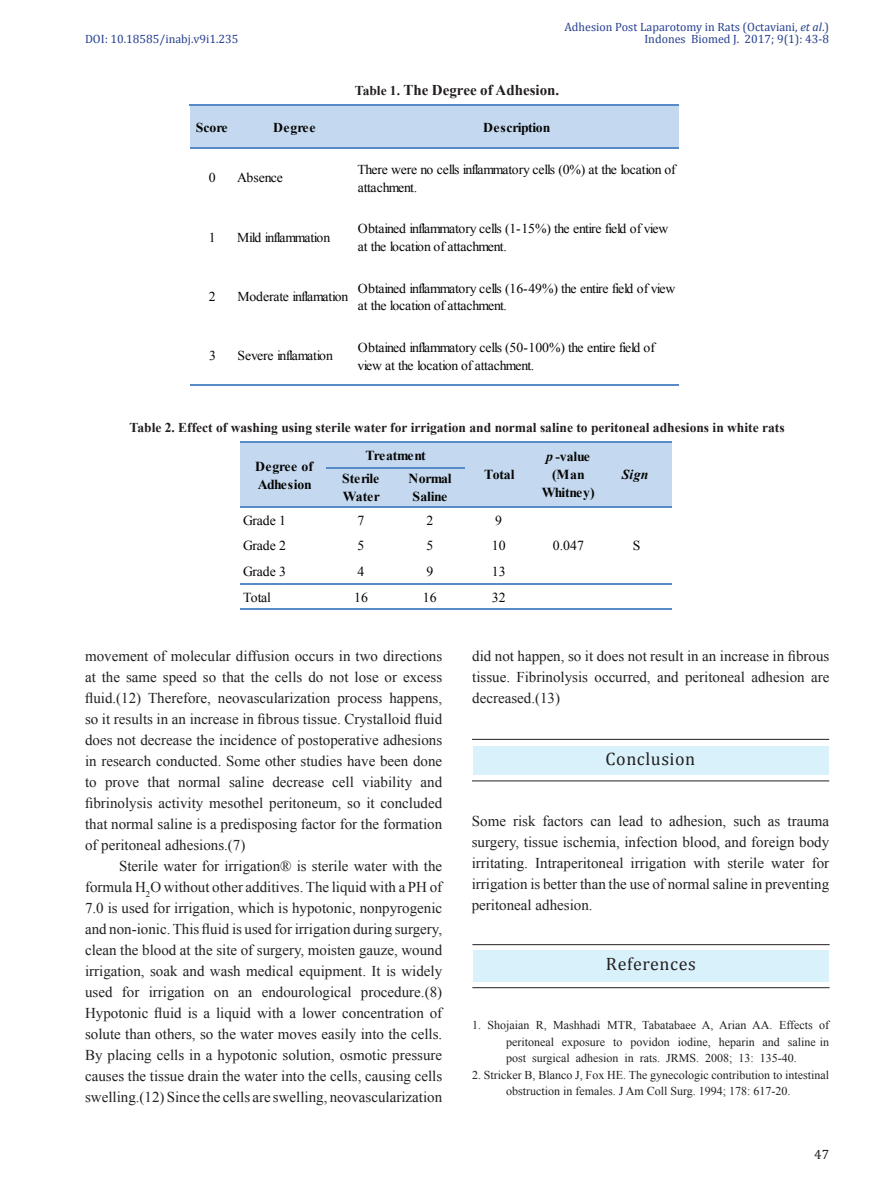
<style>
.page{position:relative;width:893px;height:1191px;background:#fff}
.page>*{position:absolute;margin:0;border:0;box-sizing:border-box;transform-origin:0 0}
.t1{font:18px "Cambria";letter-spacing:.03em;color:#231f20}
.t2{font:15px/21px "Times New Roman";color:#231f20;text-align:justify}
.t3{font:700 15px "Times New Roman";color:#231f20}
.t4{font:700 13.65px/18px "Times New Roman";letter-spacing:-.02em;color:#050504;text-align:center}
.t5{font:13.65px "Times New Roman";letter-spacing:-.005em;color:#050504}
.t6{font:700 13.65px/18px "Times New Roman";color:#050504}
.t7{font:italic 700 13.65px "Times New Roman";color:#050504}
.t8{font:13.5px/17.9px "Times New Roman";letter-spacing:-.025em;color:#050504}
.t9{font:700 13.5px "Times New Roman";color:#231f20}
.t10{font:700 13.5px "Times New Roman";color:#050504}
.t11{font:13.5px "Times New Roman";letter-spacing:-.085em;color:#050504}
.t12{font:13.5px "Cambria";color:#231f20}
.t13{font:12px/16.5px "Times New Roman";color:#231f20;text-align:justify}
.t14{font:12px "Cambria";color:#253f8e}
.s1{font-style:italic}
.s2{font-size:13.5px}
</style>
<div class="page">
<hr style="left:472px;top:739px;width:357px;height:1px;background:#231f20">
<hr style="left:472px;top:780px;width:357px;height:1px;background:#231f20">
<div style="left:473px;top:746px;width:355px;height:28px;background:#d9f1fb"></div>
<div style="left:241px;top:442px;width:431px;height:65px;background:#c4d9f0"></div>
<hr style="left:241px;top:583px;width:292px;height:1px;background:#568bc8">
<hr style="left:241px;top:441px;width:431px;height:2px;background:#568bc8">
<hr style="left:327px;top:467px;width:138px;height:2px;background:#568bc8">
<hr style="left:241px;top:505px;width:431px;height:2px;background:#568bc8">
<hr style="left:533px;top:583px;width:139px;height:1px;background:#568bc8">
<hr style="left:241px;top:608px;width:431px;height:2px;background:#568bc8">
<div style="left:190px;top:105px;width:489px;height:43px;background:#c4d9f0"></div>
<hr style="left:190px;top:104px;width:165px;height:2px;background:#568bc8">
<hr style="left:355px;top:104px;width:324px;height:2px;background:#568bc8">
<hr style="left:190px;top:147px;width:489px;height:1px;background:#568bc8">
<hr style="left:190px;top:384px;width:489px;height:2px;background:#568bc8">
<hr style="left:472px;top:944px;width:358px;height:1px;background:#231f20">
<hr style="left:472px;top:987px;width:358px;height:1px;background:#231f20">
<div style="left:473px;top:949px;width:356px;height:32px;background:#d9f1fb"></div>
<p class="t14" style="left:564px;top:22px;width:266px">Adhesion Post Laparotomy in Rats (Octaviani, <span class="s1">et al</span>.)</p>
<p class="t14" style="left:85px;top:34px;width:155px">DOI: 10.18585/inabj.v9i1.235</p>
<p class="t14" style="left:644px;top:34px;width:186px">Indones Biomed J. 2017; 9(1): 43-8</p>
<p class="t3" style="left:355px;top:85px;width:206px"><span class="s2">Table 1.</span> The Degree of Adhesion.</p>
<p class="t10" style="left:196px;top:122px;width:33px">Score</p>
<p class="t10" style="left:273px;top:122px;width:44px">Degree</p>
<p class="t10" style="left:483px;top:122px;width:69px">Description</p>
<p class="t8" style="left:209px;top:170px;width:8px">0</p>
<p class="t8" style="left:237px;top:170px;width:47px">Absence</p>
<p class="t8" style="left:358px;top:162px;width:320px">There were no cells inflammatory cells (0%) at the location of attachment.</p>
<p class="t8" style="left:209px;top:229px;width:8px">1</p>
<p class="t11" style="left:237px;top:232px;width:95px">Mild inflammation</p>
<p class="t8" style="left:358px;top:221px;width:312px">Obtained inflammatory cells (1-15%) the entire field of view at the location of attachment.</p>
<p class="t8" style="left:209px;top:289px;width:8px">2</p>
<p class="t8" style="left:237px;top:289px;width:113px">Moderate inflamation</p>
<p class="t8" style="left:358px;top:280px;width:319px">Obtained inflammatory cells (16-49%) the entire field of view at the location of attachment.</p>
<p class="t8" style="left:209px;top:348px;width:8px">3</p>
<p class="t8" style="left:237px;top:348px;width:97px">Severe inflamation</p>
<p class="t8" style="left:358px;top:340px;width:299px">Obtained inflammatory cells (50-100%) the entire field of view at the location of attachment.</p>
<p class="t9" style="left:130px;top:422px;width:656px">Table 2. Effect of washing using sterile water for irrigation and normal saline to peritoneal adhesions in white rats</p>
<p class="t6" style="left:255px;top:458px;width:59px">Degree of<br>Adhesion</p>
<p class="t4" style="left:365px;top:448px;width:62px">Treatment</p>
<p class="t4" style="left:342px;top:471px;width:39px;text-align:left">Sterile<br>Water</p>
<p class="t4" style="left:408px;top:471px;width:45px">Normal<br>Saline</p>
<p class="t4" style="left:542px;top:449px;width:54px"><span class="s1">p</span> -value (Man<br>Whitney)</p>
<p class="t4" style="left:484px;top:467px;width:32px">Total</p>
<p class="t7" style="left:622px;top:470px;width:28px">Sign</p>
<p class="t5" style="left:243px;top:515px;width:45px">Grade 1</p>
<p class="t5" style="left:358px;top:515px;width:8px">7</p>
<p class="t5" style="left:426px;top:515px;width:8px">2</p>
<p class="t5" style="left:495px;top:515px;width:8px">9</p>
<p class="t5" style="left:243px;top:541px;width:45px">Grade 2</p>
<p class="t5" style="left:358px;top:541px;width:8px">5</p>
<p class="t5" style="left:426px;top:541px;width:8px">5</p>
<p class="t5" style="left:492px;top:541px;width:15px">10</p>
<p class="t5" style="left:243px;top:566px;width:45px">Grade 3</p>
<p class="t5" style="left:358px;top:566px;width:8px">4</p>
<p class="t5" style="left:426px;top:566px;width:8px">9</p>
<p class="t5" style="left:492px;top:566px;width:15px">13</p>
<p class="t5" style="left:243px;top:592px;width:29px">Total</p>
<p class="t5" style="left:354px;top:592px;width:15px">16</p>
<p class="t5" style="left:423px;top:592px;width:15px">16</p>
<p class="t5" style="left:492px;top:592px;width:15px">32</p>
<p class="t5" style="left:553px;top:541px;width:32px">0.047</p>
<p class="t5" style="left:633px;top:541px;width:9px">S</p>
<p class="t2" style="left:85px;top:647px;width:359px">movement of molecular diffusion occurs in two directions at the same speed so that the cells do not lose or excess fluid.(12) Therefore, neovascularization process happens, so it results in an increase in fibrous tissue. Crystalloid fluid does not decrease the incidence of postoperative adhesions in research conducted. Some other studies have been done to prove that normal saline decrease cell viability and fibrinolysis activity mesothel peritoneum, so it concluded that normal saline is a predisposing factor for the formation of peritoneal adhesions.(7)</p>
<p class="t2" style="left:85px;top:857px;width:359px;text-indent:34px">Sterile water for irrigation® is sterile water with the formula H<sub>2</sub>O without other additives. The liquid with a PH of 7.0 is used for irrigation, which is hypotonic, nonpyrogenic and non-ionic. This fluid is used for irrigation during surgery, clean the blood at the site of surgery, moisten gauze, wound irrigation, soak and wash medical equipment. It is widely used for irrigation on an endourological procedure.(8)<br>Hypotonic fluid is a liquid with a lower concentration of solute than others, so the water moves easily into the cells.<br>By placing cells in a hypotonic solution, osmotic pressure causes the tissue drain the water into the cells, causing cells swelling.(12) Since the cells are swelling, neovascularization</p>
<p class="t2" style="left:472px;top:645px;width:359px">did not happen, so it does not result in an increase in fibrous tissue. Fibrinolysis occurred, and peritoneal adhesion are decreased.(13)</p>
<p class="t1" style="left:606px;top:752px;width:91px">Conclusion</p>
<p class="t2" style="left:472px;top:812px;width:359px">Some risk factors can lead to adhesion, such as trauma surgery, tissue ischemia, infection blood, and foreign body irritating. Intraperitoneal irrigation with sterile water for irrigation is better than the use of normal saline in preventing peritoneal adhesion.</p>
<p class="t1" style="left:606px;top:957px;width:91px">References</p>
<p class="t13" style="left:506px;top:1018px;width:325px;text-indent:-34px">1. Shojaian R, Mashhadi MTR, Tabatabaee A, Arian AA. Effects of peritoneal exposure to povidon iodine, heparin and saline in post surgical adhesion in rats. JRMS. 2008; 13: 135-40.</p>
<p class="t13" style="left:472px;top:1067px;width:359px;text-align:center">2. Stricker B, Blanco J, Fox HE. The gynecologic contribution to intestinal obstruction in females. J Am Coll Surg. 1994; 178: 617-20.</p>
<p class="t12" style="left:814px;top:1146px;width:16px">47</p>
</div>
